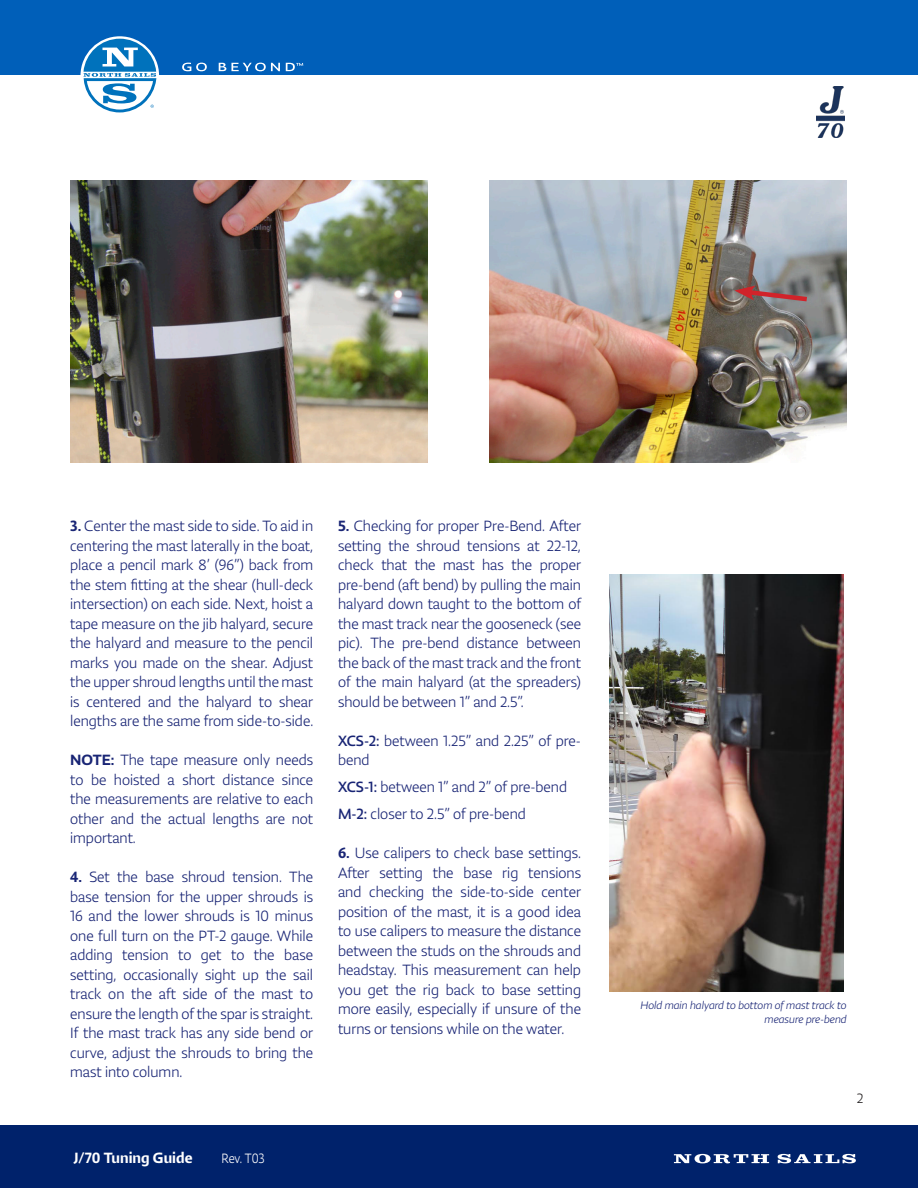
<style>
.page{position:relative;width:918px;height:1188px;background:#fff}
.page>*{position:absolute;margin:0;border:0;box-sizing:border-box;transform-origin:0 0}
.t1{font:300 16.5px/19.5px "Lumin Sans Std";color:#192575;text-align:justify}
.t2{font:500 16.5px "Lumin Sans Std";color:#fff}
.t3{font:300 15px "Lumin Sans Std";letter-spacing:-.01em;color:#fff;scale:.9 1}
.t4{font:300 15px "Lumin Sans Std";color:#231f20}
.Photo_caption{font:italic 300 12px/13.5px "Lumin Sans Std";color:#192575;text-align:right}
.s1{font-weight:500}
.s2{font-weight:400}
</style>
<div class="page">
<div style="left:0;top:0;width:918px;height:74px;background:#005fb9"></div>
<div style="left:0;top:1125px;width:918px;height:63px;background:#00226b"></div>
<svg style="left:778px;top:1154px;width:78px;height:9px"></svg>
<svg style="left:674px;top:1154px;width:95px;height:9px"></svg>
<img style="left:817px;top:87px;width:27px;height:50px">
<svg style="left:182px;top:63px;width:25px;height:8px"></svg>
<svg style="left:219px;top:63px;width:61px;height:8px"></svg>
<svg style="left:286px;top:63px;width:17px;height:8px"></svg>
<svg style="left:80px;top:36px;width:79px;height:79px"></svg>
<svg style="left:83px;top:39px;width:73px;height:73px"></svg>
<img style="left:70px;top:180px;width:357px;height:282px">
<img style="left:489px;top:180px;width:358px;height:282px">
<img style="left:609px;top:575px;width:235px;height:416px">
<svg style="left:734px;top:285px;width:78px;height:19px"></svg>
<p class="t1" style="left:70px;top:517px;width:245px"><span class="s1">3.</span> Center the mast side to side. To aid in centering the mast laterally in the boat, place a pencil mark 8’ (96”) back from the stem fitting at the shear (hull-deck intersection) on each side. Next, hoist a tape measure on the jib halyard, secure the halyard and measure to the pencil marks you made on the shear. Adjust the upper shroud lengths until the mast is centered and the halyard to shear lengths are the same from side-to-side.</p>
<p class="t1" style="left:70px;top:751px;width:245px"><span class="s1">NOTE:</span> The tape measure only needs to be hoisted a short distance since the measurements are relative to each other and the actual lengths are not important.</p>
<p class="t1" style="left:70px;top:868px;width:245px"><span class="s1">4.</span> Set the base shroud tension. The base tension for the upper shrouds is 16 and the lower shrouds is 10 minus one full turn on the PT-2 gauge. While adding tension to get to the base setting, occasionally sight up the sail track on the aft side of the mast to ensure the length of the spar is straight.<br>If the mast track has any side bend or curve, adjust the shrouds to bring the mast into column.</p>
<p class="t1" style="left:338px;top:517px;width:245px"><span class="s1">5.</span> Checking for proper Pre-Bend. After setting the shroud tensions at 22-12, check that the mast has the proper pre-bend (aft bend) by pulling the main halyard down taught to the bottom of the mast track near the gooseneck (see pic). The pre-bend distance between the back of the mast track and the front of the main halyard (at the spreaders) should be between 1” and 2.5”.</p>
<p class="t1" style="left:338px;top:731px;width:245px"><span class="s2">XCS-2:</span> between 1.25” and 2.25” of pre&shy;bend</p>
<p class="t1" style="left:338px;top:778px;width:231px"><span class="s2">XCS-1:</span> between 1” and 2” of pre-bend</p>
<p class="t1" style="left:338px;top:805px;width:189px"><span class="s2">M-2:</span> closer to 2.5” of pre-bend</p>
<p class="t1" style="left:338px;top:844px;width:245px"><span class="s1">6.</span> Use calipers to check base settings.<br>After setting the base rig tensions and checking the side-to-side center position of the mast, it is a good idea to use calipers to measure the distance between the studs on the shrouds and headstay. This measurement can help you get the rig back to base setting more easily, especially if unsure of the turns or tensions while on the water.</p>
<p class="t2" style="left:74px;top:1149px;width:121px">J/70 Tuning Guide</p>
<p class="t3" style="left:222px;top:1151px;width:49px">Rev. T03</p>
<p class="Photo_caption" style="left:640px;top:999px;width:208px">Hold main halyard to bottom of mast track to measure pre-bend</p>
<p class="t4" style="left:857px;top:1090px;width:8px">2</p>
</div>
